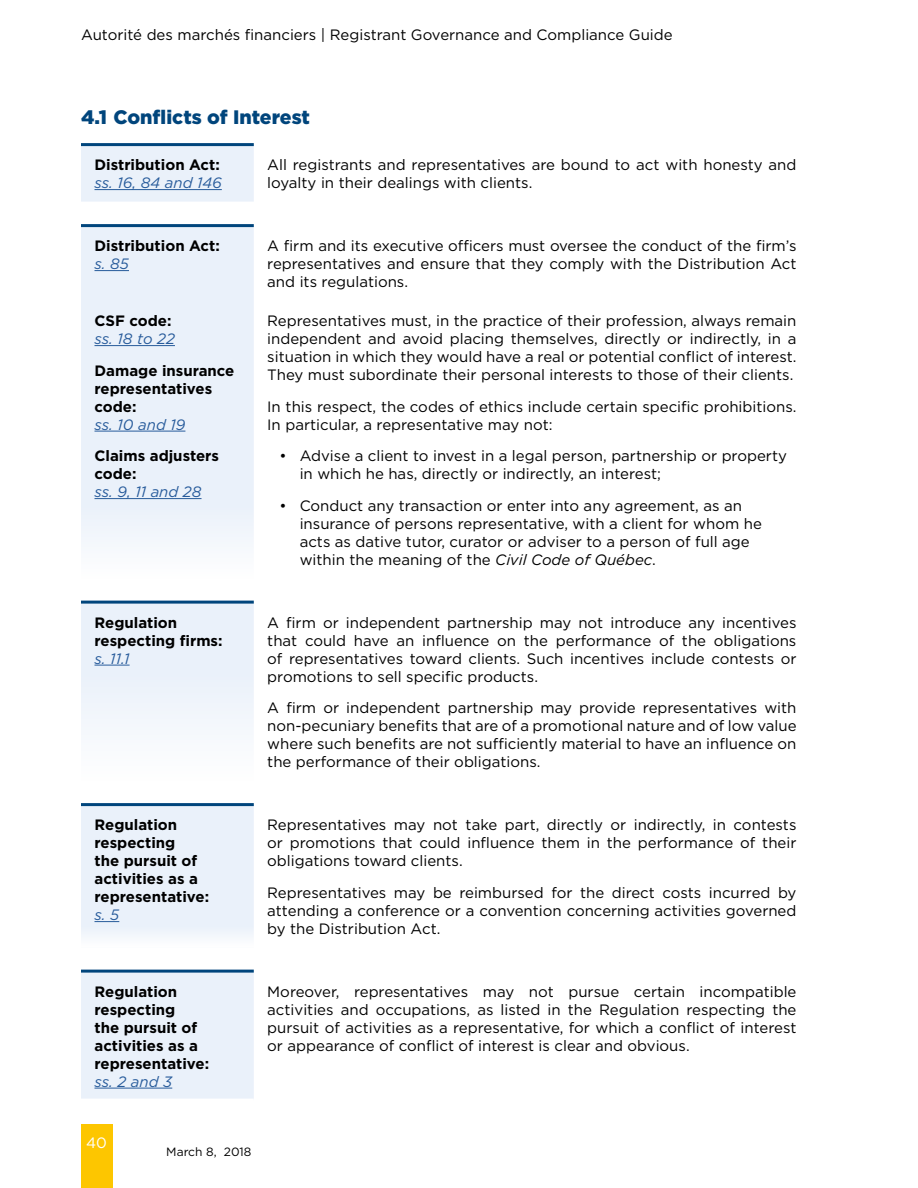
<style>
.page{position:relative;width:918px;height:1188px;background:#fff}
.page>*{position:absolute;margin:0;border:0;box-sizing:border-box;transform-origin:0 0}
.t1{font:900 19.5px "Gotham";color:#00457c}
.t2{font:15px/18px "Gotham";color:#000;text-align:justify}
.P_gauche{font:700 15px/18px "Gotham";color:#000}
.P_gauche-2{font:italic 15px/18px "Gotham";letter-spacing:-.005em;color:#275b9b}
.t3{font:15px "Gotham";color:#fff}
.t4{font:12px "Gotham";color:#000}
.s1{font-weight:400;font-style:italic;color:#275b9b}
.s2{font-weight:700;font-style:normal;color:#000}
.s3{font-style:italic}
</style>
<div class="page">
<div style="left:81px;top:1124px;width:31px;height:64px;background:#fdc600"></div>
<svg style="left:81px;top:146px;width:173px;height:953px;background:#ebf2fa"></svg>
<hr style="left:81px;top:143px;width:173px;height:3px;background:#00457c">
<hr style="left:81px;top:224px;width:173px;height:3px;background:#00457c">
<hr style="left:81px;top:601px;width:173px;height:3px;background:#00457c">
<hr style="left:81px;top:803px;width:173px;height:3px;background:#00457c">
<hr style="left:81px;top:970px;width:173px;height:3px;background:#00457c">
<hr style="left:94px;top:189px;width:128px;height:1px;background:#275b9b">
<hr style="left:94px;top:270px;width:35px;height:1px;background:#275b9b">
<hr style="left:94px;top:345px;width:81px;height:1px;background:#275b9b">
<hr style="left:94px;top:431px;width:91px;height:1px;background:#275b9b">
<hr style="left:94px;top:498px;width:108px;height:1px;background:#275b9b">
<hr style="left:94px;top:665px;width:36px;height:1px;background:#275b9b">
<svg style="left:94px;top:921px;width:25px;height:1px"></svg>
<hr style="left:94px;top:1088px;width:78px;height:1px;background:#275b9b">
<div style="left:81px;top:504px;width:174px;height:75px;background:#f4f7fc"></div>
<div style="left:81px;top:672px;width:174px;height:110px;background:#f4f7fc"></div>
<div style="left:81px;top:926px;width:174px;height:21px;background:#f4f7fc"></div>
<p class="t2" style="left:81px;top:26px;width:593px">Autorité des marchés financiers | Registrant Governance and Compliance Guide</p>
<h4 class="t1" style="left:81px;top:105px;width:230px">4.1 Conflicts of Interest</h4>
<p class="P_gauche" style="left:94px;top:156px;width:129px">Distribution Act: <span class="s1">ss. 16, 84 and 146</span></p>
<p class="t2" style="left:267px;top:156px;width:531px">All registrants and representatives are bound to act with honesty and loyalty in their dealings with clients.</p>
<p class="P_gauche" style="left:94px;top:237px;width:127px">Distribution Act: <span class="s1">s. 85</span></p>
<p class="t2" style="left:267px;top:237px;width:531px">A firm and its executive officers must oversee the conduct of the firm’s representatives and ensure that they comply with the Distribution Act and its regulations.</p>
<p class="P_gauche-2" style="left:94px;top:312px;width:82px"><span class="s2">CSF code: </span>ss. 18 to 22</p>
<p class="P_gauche" style="left:94px;top:361px;width:141px">Damage insurance representatives code:<br><span class="s1">ss. 10 and 19</span></p>
<p class="P_gauche" style="left:94px;top:447px;width:126px">Claims adjusters code:<br><span class="s1">ss. 9, 11 and 28</span></p>
<p class="t2" style="left:267px;top:312px;width:531px">Representatives must, in the practice of their profession, always remain independent and avoid placing themselves, directly or indirectly, in a situation in which they would have a real or potential conflict of interest.<br>They must subordinate their personal interests to those of their clients.</p>
<p class="t2" style="left:267px;top:397px;width:531px">In this respect, the codes of ethics include certain specific prohibitions.<br>In particular, a representative may not:</p>
<p class="t2" style="left:300px;top:447px;width:489px;text-indent:-20px">• Advise a client to invest in a legal person, partnership or property in which he has, directly or indirectly, an interest;</p>
<p class="t2" style="left:300px;top:496px;width:464px;text-align:left;text-indent:-20px">• Conduct any transaction or enter into any agreement, as an insurance of persons representative, with a client for whom he acts as dative tutor, curator or adviser to a person of full age within the meaning of the <span class="s3">Civil Code of Québec</span>.</p>
<p class="P_gauche" style="left:94px;top:613px;width:130px">Regulation respecting firms: <span class="s1">s. 11.1</span></p>
<p class="t2" style="left:267px;top:613px;width:531px">A firm or independent partnership may not introduce any incentives that could have an influence on the performance of the obligations of representatives toward clients. Such incentives include contests or promotions to sell specific products.</p>
<p class="t2" style="left:267px;top:699px;width:531px">A firm or independent partnership may provide representatives with non-pecuniary benefits that are of a promotional nature and of low value where such benefits are not sufficiently material to have an influence on the performance of their obligations.</p>
<p class="P_gauche" style="left:94px;top:816px;width:116px">Regulation respecting<br>the pursuit of activities as a representative: <span class="s1">s. 5</span></p>
<p class="t2" style="left:267px;top:816px;width:531px">Representatives may not take part, directly or indirectly, in contests or promotions that could influence them in the performance of their obligations toward clients.</p>
<p class="t2" style="left:267px;top:883px;width:531px">Representatives may be reimbursed for the direct costs incurred by attending a conference or a convention concerning activities governed by the Distribution Act.</p>
<p class="P_gauche" style="left:94px;top:982px;width:116px">Regulation respecting<br>the pursuit of activities as a representative: <span class="s1">ss. 2 and 3</span></p>
<p class="t2" style="left:267px;top:982px;width:531px">Moreover, representatives may not pursue certain incompatible activities and occupations, as listed in the Regulation respecting the pursuit of activities as a representative, for which a conflict of interest or appearance of conflict of interest is clear and obvious.</p>
<p class="t3" style="left:86px;top:1133px;width:22px">40</p>
<p class="t4" style="left:166px;top:1145px;width:87px">March 8, 2018</p>
</div>
